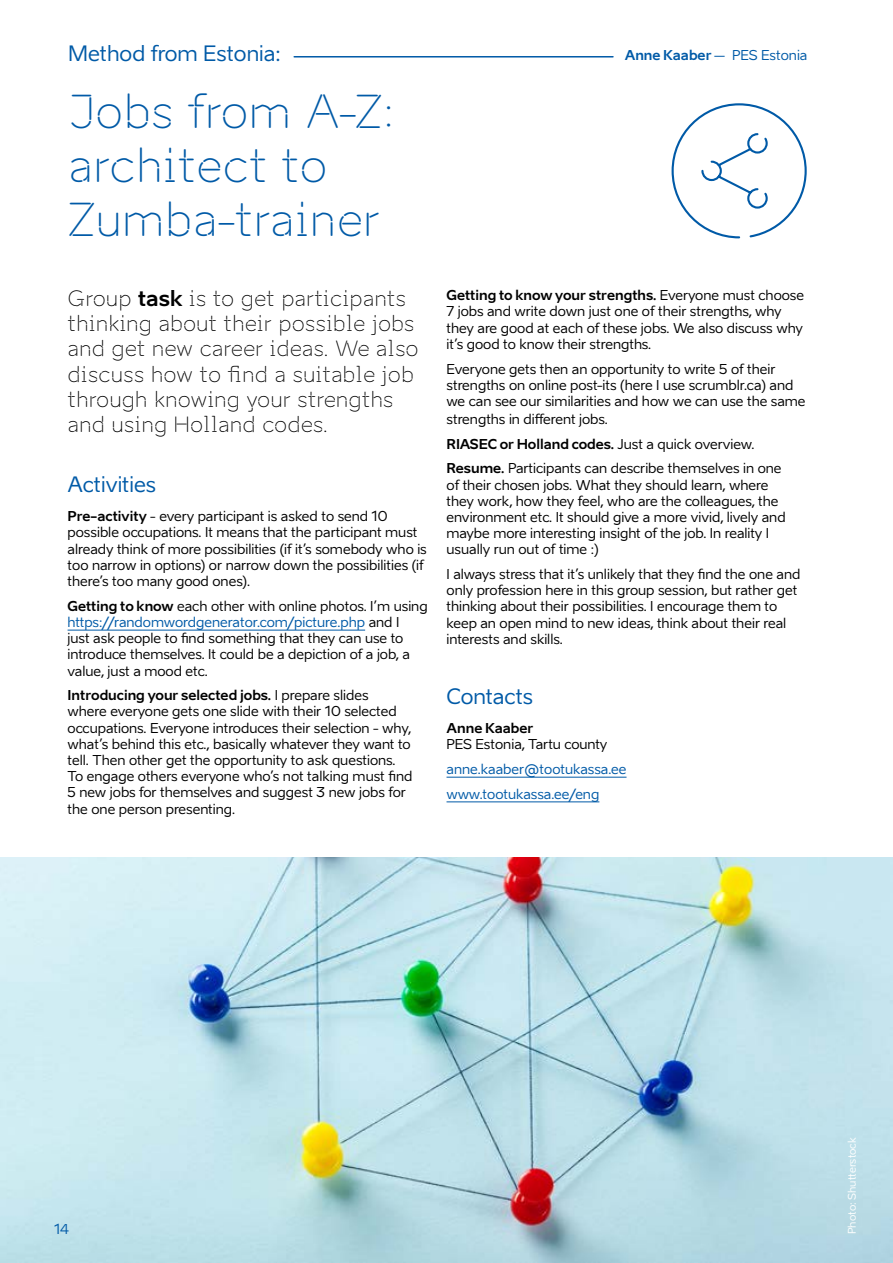
<style>
.page{position:relative;width:893px;height:1263px;background:#fff}
.page>*{position:absolute;margin:0;border:0;box-sizing:border-box;transform-origin:0 0}
.t1{font:45px/54px "Aino Headline";color:#005aa7}
.t2{font:21px/25.2px "Aino Headline";color:#000}
.t3{font:21px "Aino";color:#005aa7}
.t4{font:13.5px/16.2px "Aino";color:#000}
.t5{font:13.5px/24.8px "Aino";color:#005aa7}
.t6{font:700 13.5px "Aino";color:#000}
.t7{font:10.5px "Aino";color:#fff}
.s1{font-weight:700}
.s2{font-family:"Aino";font-weight:700}
.s3{color:#005aa7}
</style>
<div class="page">
<img style="left:0;top:858px;width:893px;height:405px">
<hr style="left:294px;top:56px;width:319px;height:2px;background:#005aa7">
<hr style="left:68px;top:630px;width:297px;height:1px;background:#005aa7">
<hr style="left:446px;top:777px;width:180px;height:1px;background:#005aa7">
<hr style="left:446px;top:802px;width:153px;height:1px;background:#005aa7">
<svg style="left:671px;top:103px;width:136px;height:136px"></svg>
<h2 class="t3" style="left:68px;top:41px;width:214px">Method from Estonia:</h2>
<h1 class="t1" style="left:68px;top:84px;width:329px">Jobs from A-Z: architect to<br>Zumba-trainer</h1>
<p class="t5" style="left:625px;top:42px;width:184px"><span class="s1">Anne Kaaber</span> – PES Estonia</p>
<h2 class="t2" style="left:68px;top:285px;width:353px">Group <span class="s2">task</span> is to get participants thinking about their possible jobs and get new career ideas. We also discuss how to find a suitable job through knowing your strengths and using Holland codes.</h2>
<h2 class="t3" style="left:68px;top:472px;width:90px">Activities</h2>
<p class="t4" style="left:68px;top:508px;width:361px"><span class="s1">Pre-activity</span> - every participant is asked to send 10 possible occupations. It means that the participant must already think of more possibilities (if it’s somebody who is too narrow in options) or narrow down the possibilities (if there’s too many good ones).</p>
<p class="t4" style="left:68px;top:598px;width:362px"><span class="s1">Getting to know</span> each other with online photos. I’m using <span class="s3">https://randomwordgenerator.com/picture.php</span> and I<br>just ask people to find something that they can use to introduce themselves. It could be a depiction of a job, a value, just a mood etc.</p>
<p class="t4" style="left:68px;top:687px;width:346px"><span class="s1">Introducing your selected jobs.</span> I prepare slides<br>where everyone gets one slide with their 10 selected occupations. Everyone introduces their selection - why, what’s behind this etc., basically whatever they want to tell. Then other get the opportunity to ask questions.<br>To engage others everyone who’s not talking must find 5 new jobs for themselves and suggest 3 new jobs for the one person presenting.</p>
<p class="t4" style="left:446px;top:287px;width:359px"><span class="s1">Getting to know your strengths.</span> Everyone must choose 7 jobs and write down just one of their strengths, why they are good at each of these jobs. We also discuss why it’s good to know their strengths.</p>
<p class="t4" style="left:446px;top:361px;width:360px">Everyone gets then an opportunity to write 5 of their strengths on online post-its (here I use scrumblr.ca) and we can see our similarities and how we can use the same</p>
<p class="t4" style="left:446px;top:407px;width:337px;line-height:24.8px">strengths in different jobs.<br><span class="s1">RIASEC or Holland codes.</span> Just a quick overview.<br><span class="s1">Resume.</span> Participants can describe themselves in one</p>
<p class="t4" style="left:446px;top:477px;width:341px">of their chosen jobs. What they should learn, where they work, how they feel, who are the colleagues, the environment etc. It should give a more vivid, lively and maybe more interesting insight of the job. In reality I usually run out of time :)</p>
<p class="t4" style="left:446px;top:566px;width:355px">I always stress that it’s unlikely that they find the one and only profession here in this group session, but rather get thinking about their possibilities. I encourage them to keep an open mind to new ideas, think about their real interests and skills.</p>
<h2 class="t3" style="left:446px;top:684px;width:88px">Contacts</h2>
<p class="t6" style="left:446px;top:719px;width:88px">Anne Kaaber</p>
<p class="t4" style="left:446px;top:736px;width:162px">PES Estonia, Tartu county</p>
<p class="t5" style="left:446px;top:757px;width:181px">anne.kaaber@tootukassa.ee www.tootukassa.ee/eng</p>
<p class="t5" style="left:54px;top:1217px;width:16px">14</p>
<p class="t7" style="left:846px;top:1234px;width:98px;rotate:-90deg">Photo: Shutterstock</p>
</div>
